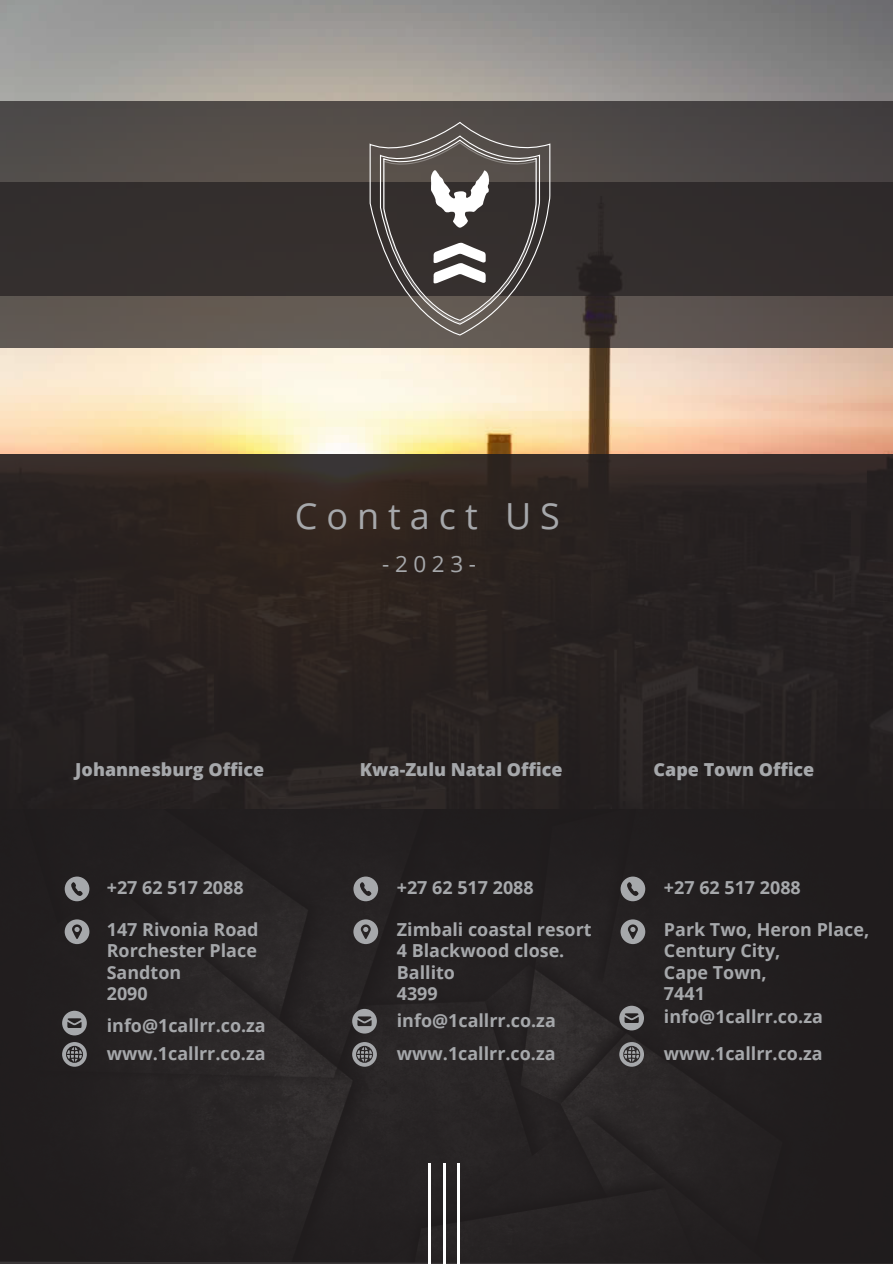
<style>
.page{position:relative;width:893px;height:1264px;background:#fff}
.page>*{position:absolute;margin:0;border:0;box-sizing:border-box;transform-origin:0 0}
.t1{font:36px "Open Sans";letter-spacing:.25em;color:#a6a8ab}
.t2{font:22.5px "Open Sans";color:#a6a8ab}
.t3{font:700 18px/21.5px "Open Sans";color:#a6a8ab}
.t4{font:800 18px "Open Sans";color:#a6a8ab}
</style>
<div class="page">
<img style="left:0;top:0;width:893px;height:454px">
<div style="left:0;top:809px;width:893px;height:454px;background:#231f20"></div>
<div style="left:0;top:101px;width:893px;height:194px;background:#4f4b48"></div>
<svg style="left:0;top:182px;width:893px;height:165px;background:#403937"></svg>
<div style="left:0;top:454px;width:893px;height:355px;background:#231f20"></div>
<hr style="left:443px;top:1163px;width:3px;height:100px;background:#fff">
<hr style="left:428px;top:1163px;width:3px;height:100px;background:#fff">
<hr style="left:457px;top:1163px;width:3px;height:100px;background:#fff">
<svg style="left:369px;top:122px;width:182px;height:215px"></svg>
<svg style="left:65px;top:876px;width:25px;height:25px"></svg>
<svg style="left:62px;top:1010px;width:25px;height:25px"></svg>
<svg style="left:65px;top:919px;width:24px;height:25px"></svg>
<svg style="left:62px;top:1042px;width:25px;height:25px"></svg>
<svg style="left:353px;top:876px;width:25px;height:25px"></svg>
<svg style="left:352px;top:1009px;width:25px;height:24px"></svg>
<svg style="left:353px;top:919px;width:25px;height:25px"></svg>
<svg style="left:352px;top:1042px;width:25px;height:25px"></svg>
<svg style="left:620px;top:876px;width:25px;height:25px"></svg>
<svg style="left:619px;top:1005px;width:25px;height:25px"></svg>
<svg style="left:620px;top:919px;width:25px;height:25px"></svg>
<svg style="left:619px;top:1042px;width:25px;height:25px"></svg>
<h1 class="t1" style="left:295px;top:491px;width:267px">Contact US</h1>
<p class="t2" style="left:382px;top:548px;width:95px">-2023-</p>
<p class="t4" style="left:75px;top:755px;width:190px">Johannesburg Office</p>
<p class="t3" style="left:107px;top:876px;width:138px">+27 62 517 2088</p>
<p class="t3" style="left:107px;top:918px;width:153px">147 Rivonia Road<br>Rorchester Place<br>Sandton<br>2090</p>
<p class="t3" style="left:107px;top:1010px;width:160px;line-height:28.3px">info@1callrr.co.za www.1callrr.co.za</p>
<p class="t4" style="left:360px;top:755px;width:204px">Kwa-Zulu Natal Office</p>
<p class="t3" style="left:397px;top:876px;width:138px">+27 62 517 2088</p>
<p class="t3" style="left:397px;top:918px;width:196px">Zimbali coastal resort<br>4 Blackwood close.<br>Ballito<br>4399</p>
<p class="t3" style="left:397px;top:1003px;width:160px;line-height:33.2px">info@1callrr.co.za www.1callrr.co.za</p>
<p class="t4" style="left:653px;top:755px;width:162px">Cape Town Office</p>
<p class="t3" style="left:664px;top:876px;width:138px">+27 62 517 2088</p>
<p class="t3" style="left:664px;top:918px;width:207px">Park Two, Heron Place,<br>Century City,<br>Cape Town,<br>7441<br>info@1callrr.co.za</p>
<p class="t3" style="left:664px;top:1042px;width:160px">www.1callrr.co.za</p>
</div>
